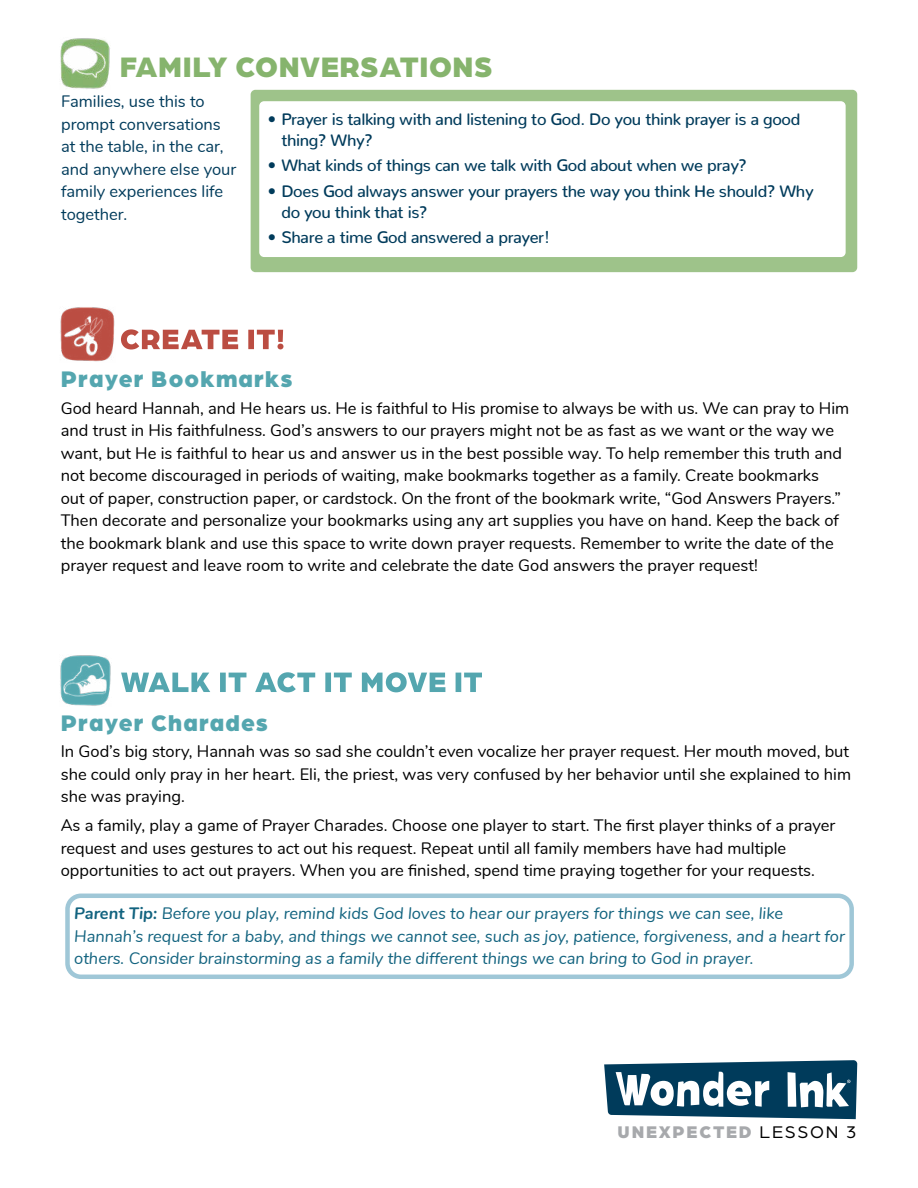
<style>
.page{position:relative;width:918px;height:1188px;background:#fff}
.page>*{position:absolute;margin:0;border:0;box-sizing:border-box;transform-origin:0 0}
.t1{font:900 30px "Arboria";letter-spacing:.02em;color:#86b46d}
.t2{font:900 24px "Arboria";letter-spacing:.05em;color:#54a6af}
.t3{font:900 18px "Arboria";letter-spacing:.1em;color:#a7a9ac}
.t4{font:16.5px/22.5px "Nunito";color:#000}
.t5{font:italic 16.5px/22.5px "Nunito";color:#12637f}
.t6{font:500 16.5px/21px "Nunito";letter-spacing:-.02em;color:#003b5b}
.t7{font:16.5px/22.5px "Nunito";color:#003b5b}
.s1{font-weight:700}
.s2{font-weight:400;color:#000}
</style>
<div class="page">
<img style="left:60px;top:307px;width:55px;height:55px">
<svg style="left:121px;top:329px;width:162px;height:21px"></svg>
<img style="left:60px;top:655px;width:51px;height:51px">
<svg style="left:121px;top:672px;width:361px;height:20px"></svg>
<svg style="left:604px;top:1060px;width:253px;height:59px"></svg>
<div style="left:65px;top:894px;width:789px;height:85px;border:4px solid #9fc7d7;border-radius:13px"></div>
<img style="left:60px;top:38px;width:50px;height:51px">
<div style="left:251px;top:90px;width:606px;height:182px;background:#9ec38a;border-radius:5px"></div>
<div style="left:259px;top:101px;width:587px;height:156px;background:#fff;border-radius:5px"></div>
<h1 class="t1" style="left:120px;top:45px;width:374px">FAMILY CONVERSATIONS</h1>
<p class="t7" style="left:61px;top:89px;width:177px">Families, use this to prompt conversations at the table, in the car, and anywhere else your family experiences life together.</p>
<p class="t6" style="left:281px;top:107px;width:520px;text-indent:-13px">• Prayer is talking with and listening to God. Do you think prayer is a good thing? Why?</p>
<p class="t6" style="left:268px;top:153px;width:480px">• What kinds of things can we talk with God about when we pray?</p>
<p class="t6" style="left:281px;top:178px;width:534px;text-indent:-13px">• Does God always answer your prayers the way you think He should? Why do you think that is?</p>
<p class="t6" style="left:268px;top:225px;width:284px">• Share a time God answered a prayer!</p>
<h2 class="t2" style="left:61px;top:362px;width:233px">Prayer Bookmarks</h2>
<p class="t4" style="left:61px;top:396px;width:790px">God heard Hannah, and He hears us. He is faithful to His promise to always be with us. We can pray to Him and trust in His faithfulness. God’s answers to our prayers might not be as fast as we want or the way we want, but He is faithful to hear us and answer us in the best possible way. To help remember this truth and not become discouraged in periods of waiting, make bookmarks together as a family. Create bookmarks<br>out of paper, construction paper, or cardstock. On the front of the bookmark write, “God Answers Prayers.” Then decorate and personalize your bookmarks using any art supplies you have on hand. Keep the back of the bookmark blank and use this space to write down prayer requests. Remember to write the date of the prayer request and leave room to write and celebrate the date God answers the prayer request!</p>
<h2 class="t2" style="left:61px;top:706px;width:209px">Prayer Charades</h2>
<p class="t4" style="left:61px;top:739px;width:792px;text-align:justify">In God’s big story, Hannah was so sad she couldn’t even vocalize her prayer request. Her mouth moved, but she could only pray in her heart. Eli, the priest, was very confused by her behavior until she explained to him she was praying.</p>
<p class="t4" style="left:61px;top:814px;width:776px">As a family, play a game of Prayer Charades. Choose one player to start. The first player thinks of a prayer request and uses gestures to act out his request. Repeat until all family members have had multiple opportunities to act out prayers. When you are finished, spend time praying together for your requests.</p>
<p class="t5" style="left:74px;top:901px;width:772px"><span class="s1">Parent Tip:</span> Before you play, remind kids God loves to hear our prayers for things we can see, like<br>Hannah’s request for a baby, and things we cannot see, such as joy, patience, forgiveness, and a heart for others. Consider brainstorming as a family the different things we can bring to God in prayer.</p>
<p class="t3" style="left:618px;top:1119px;width:240px">UNEXPECTED <span class="s2">LESSON 3</span></p>
</div>
